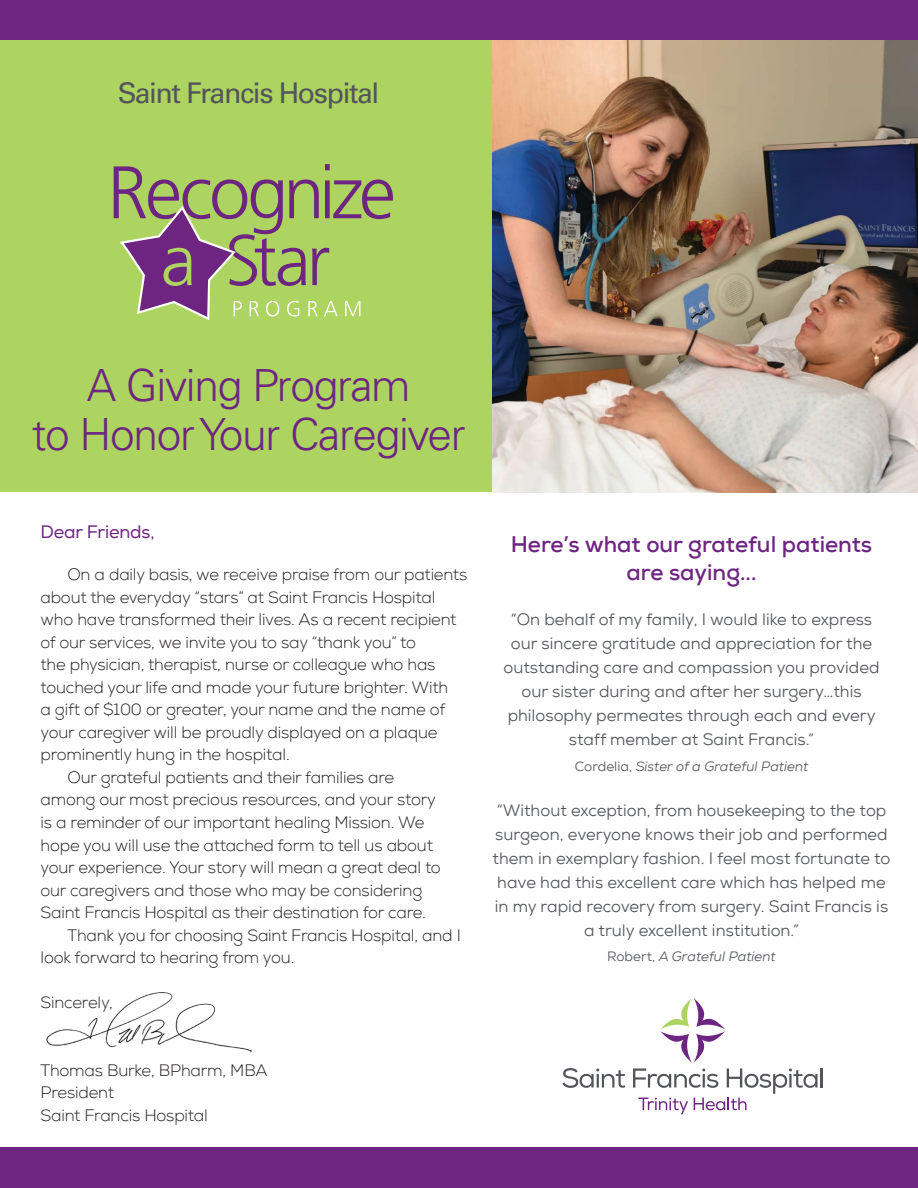
<style>
.page{position:relative;width:918px;height:1188px;background:#fff}
.page>*{position:absolute;margin:0;border:0;box-sizing:border-box;transform-origin:0 0}
.t1{font:300 44.4px/49.1px "Univers LT Std";letter-spacing:-.03em;color:#6e2581;text-align:center}
.t2{font:28.5px "Univers LT Std";letter-spacing:-.05em;color:#54555a}
.t3{font:700 22.5px/28.5px "Nexa";color:#6e2581;text-align:center}
.t4{font:18px "Nexa";letter-spacing:-.01em;color:#6e2581}
.t5{font:300 16.5px/22.5px "Nexa";letter-spacing:-.01em;color:#231f20}
.t6{font:16.5px/24px "Nexa";color:#54555a;text-align:center}
.t7{font:italic 13.5px "Nexa";color:#54555a}
.s1{font-style:normal}
</style>
<div class="page">
<div style="left:0;top:1148px;width:918px;height:40px;background:#6e2581"></div>
<div style="left:0;top:0;width:918px;height:40px;background:#6e2581"></div>
<img style="left:491px;top:40px;width:427px;height:452px">
<div style="left:0;top:40px;width:491px;height:452px;background:#add461"></div>
<svg style="left:114px;top:164px;width:279px;height:156px"></svg>
<svg style="left:562px;top:1068px;width:63px;height:20px"></svg>
<hr style="left:821px;top:1068px;width:2px;height:20px;background:#54555a">
<svg style="left:633px;top:998px;width:185px;height:116px"></svg>
<img style="left:46px;top:992px;width:206px;height:61px">
<h2 class="t2" style="left:118px;top:76px;width:263px">Saint Francis Hospital</h2>
<h1 class="t1" style="left:32px;top:361px;width:435px">A Giving Program<br>to Honor Your Caregiver</h1>
<p class="t4" style="left:40px;top:521px;width:116px">Dear Friends,</p>
<p class="t5" style="left:67px;top:564px;width:401px">On a daily basis, we receive praise from our patients</p>
<p class="t5" style="left:40px;top:586px;width:396px">about the everyday “stars” at Saint Francis Hospital</p>
<p class="t5" style="left:40px;top:609px;width:418px">who have transformed their lives. As a recent recipient</p>
<p class="t5" style="left:40px;top:631px;width:377px">of our services, we invite you to say “thank you” to</p>
<p class="t5" style="left:40px;top:654px;width:397px">the physician, therapist, nurse or colleague who has</p>
<p class="t5" style="left:40px;top:676px;width:409px">touched your life and made your future brighter. With</p>
<p class="t5" style="left:40px;top:699px;width:406px">a gift of $100 or greater, your name and the name of</p>
<p class="t5" style="left:40px;top:721px;width:398px">your caregiver will be proudly displayed on a plaque</p>
<p class="t5" style="left:40px;top:744px;width:251px">prominently hung in the hospital.</p>
<p class="t5" style="left:67px;top:766px;width:328px">Our grateful patients and their families are</p>
<p class="t5" style="left:40px;top:789px;width:397px">among our most precious resources, and your story</p>
<p class="t5" style="left:40px;top:812px;width:385px">is a reminder of our important healing Mission. We</p>
<p class="t5" style="left:40px;top:834px;width:394px">hope you will use the attached form to tell us about</p>
<p class="t5" style="left:40px;top:857px;width:402px">your experience. Your story will mean a great deal to</p>
<p class="t5" style="left:40px;top:879px;width:383px">our caregivers and those who may be considering</p>
<p class="t5" style="left:40px;top:902px;width:387px">Saint Francis Hospital as their destination for care.</p>
<p class="t5" style="left:67px;top:924px;width:395px">Thank you for choosing Saint Francis Hospital, and I</p>
<p class="t5" style="left:40px;top:947px;width:255px">look forward to hearing from you.</p>
<p class="t5" style="left:40px;top:992px;width:74px">Sincerely,</p>
<p class="t5" style="left:40px;top:1059px;width:229px">Thomas Burke, BPharm, MBA<br>President<br>Saint Francis Hospital</p>
<h3 class="t3" style="left:511px;top:530px;width:363px">Here’s what our grateful patients are saying...</h3>
<p class="t6" style="left:504px;top:608px;width:377px">“On behalf of my family, I would like to express our sincere gratitude and appreciation for the outstanding care and compassion you provided our sister during and after her surgery…this philosophy permeates through each and every staff member at Saint Francis.”</p>
<p class="t7" style="left:575px;top:757px;width:235px"><span class="s1">Cordelia,</span> Sister of a Grateful Patient</p>
<p class="t6" style="left:493px;top:798px;width:399px">“Without exception, from housekeeping to the top surgeon, everyone knows their job and performed them in exemplary fashion. I feel most fortunate to have had this excellent care which has helped me in my rapid recovery from surgery. Saint Francis is a truly excellent institution.”</p>
<p class="t7" style="left:607px;top:948px;width:170px"><span class="s1">Robert,</span> A Grateful Patient</p>
</div>
